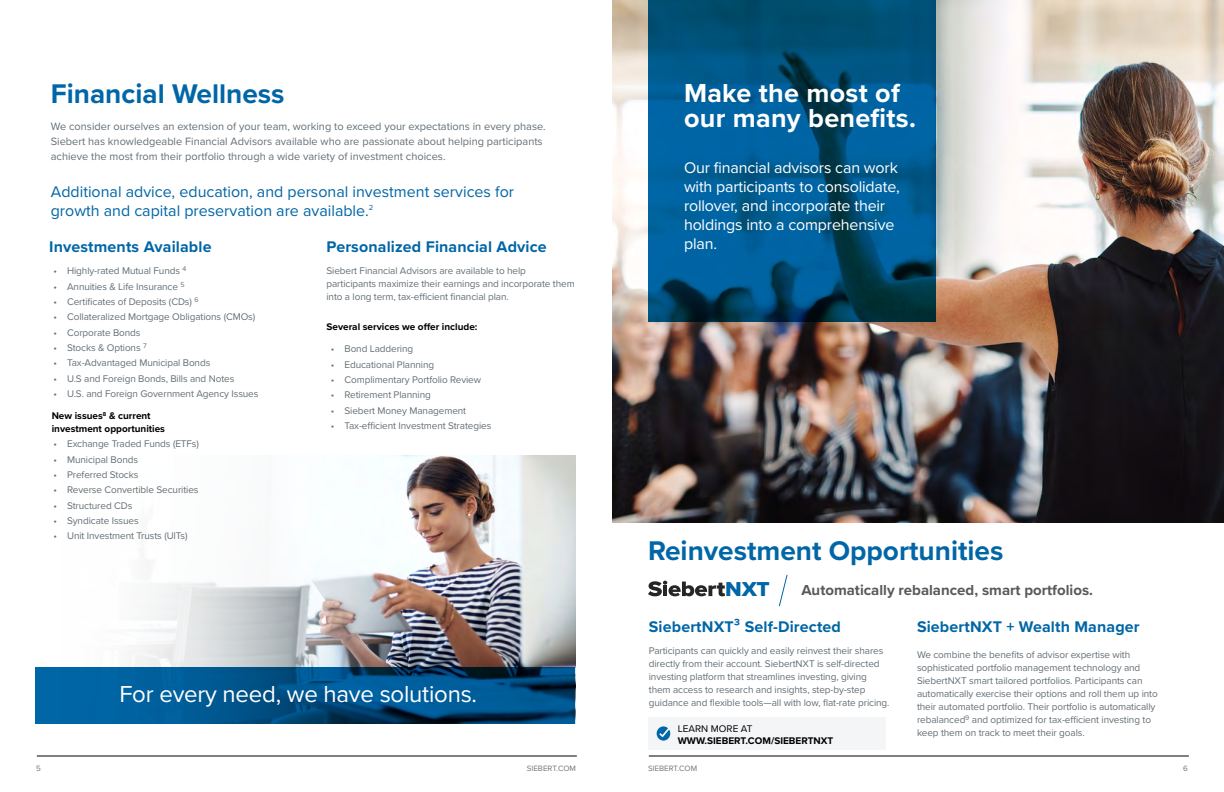
<style>
.page{position:relative;width:1224px;height:792px;background:#fff}
.page>*{position:absolute;margin:0;border:0;box-sizing:border-box;transform-origin:0 0}
.t1{font:700 28px "Proxima Nova";color:#0066a6}
.t2{font:700 27px/25px "Proxima Nova";letter-spacing:.01em;color:#fff}
.t3{font:24px "Proxima Nova";letter-spacing:-.01em;color:#fff}
.t4{font:20.9px "Proxima Nova Extrabld";color:#0066a6;scale:1.08 1}
.t5{font:16px/19px "Proxima Nova";letter-spacing:-.01em;color:#fff}
.t6{font:16px/19px "Proxima Nova";color:#0066a6}
.t7{font:700 16px "Proxima Nova";letter-spacing:.01em;color:#0066a6}
.t8{font:700 15px "Proxima Nova";color:#58595b}
.t9{font:11px/15px "Proxima Nova";color:#646f76}
.t10{font:10px/13px "Proxima Nova";letter-spacing:-.01em;color:#646f76}
.t11{font:700 10px/13px "Proxima Nova";color:#000}
.t12{font:10px "Proxima Nova";color:#000}
.t13{font:8px "Proxima Nova";color:#6f767b}
</style>
<div class="page">
<hr style="left:649px;top:756px;width:540px;height:1px;background:#000">
<hr style="left:37px;top:756px;width:540px;height:1px;background:#000">
<img style="left:612px;top:0;width:612px;height:523px">
<svg style="left:649px;top:0;width:287px;height:321px;background:#005483"></svg>
<img style="left:135px;top:456px;width:440px;height:211px">
<svg style="left:35px;top:667px;width:540px;height:57px;background:#005187"></svg>
<svg style="left:648px;top:581px;width:77px;height:15px"></svg>
<svg style="left:779px;top:574px;width:9px;height:33px"></svg>
<div style="left:648px;top:717px;width:238px;height:33px;background:#f3f5f6"></div>
<svg style="left:657px;top:726px;width:13px;height:15px"></svg>
<h1 class="t1" style="left:51px;top:73px;width:235px">Financial Wellness</h1>
<p class="t9" style="left:51px;top:119px;width:496px">We consider ourselves an extension of your team, working to exceed your expectations in every phase.<br>Siebert has knowledgeable Financial Advisors available who are passionate about helping participants achieve the most from their portfolio through a wide variety of investment choices.</p>
<h3 class="t6" style="left:51px;top:182px;width:465px">Additional advice, education, and personal investment services for growth and capital preservation are available.<sup>2</sup></h3>
<h3 class="t7" style="left:49px;top:235px;width:164px">Investments Available</h3>
<p class="t10" style="left:54px;top:264px;width:134px">• Highly-rated Mutual Funds <sup>4</sup></p>
<p class="t10" style="left:54px;top:279px;width:133px">• Annuities &amp; Life Insurance <sup>5</sup></p>
<p class="t10" style="left:54px;top:295px;width:146px">• Certificates of Deposits (CDs) <sup>6</sup></p>
<p class="t10" style="left:54px;top:310px;width:203px">• Collateralized Mortgage Obligations (CMOs)</p>
<p class="t10" style="left:54px;top:325px;width:88px">• Corporate Bonds</p>
<p class="t10" style="left:54px;top:341px;width:95px">• Stocks &amp; Options <sup>7</sup></p>
<p class="t10" style="left:54px;top:356px;width:158px">• Tax-Advantaged Municipal Bonds</p>
<p class="t10" style="left:54px;top:371px;width:182px">• U.S and Foreign Bonds, Bills and Notes</p>
<p class="t10" style="left:54px;top:387px;width:206px">• U.S. and Foreign Government Agency Issues</p>
<p class="t11" style="left:52px;top:409px;width:115px">New issues<sup>8</sup> &amp; current investment opportunities</p>
<p class="t10" style="left:54px;top:437px;width:147px">• Exchange Traded Funds (ETFs)</p>
<p class="t10" style="left:54px;top:452px;width:86px">• Municipal Bonds</p>
<p class="t10" style="left:54px;top:468px;width:86px">• Preferred Stocks</p>
<p class="t10" style="left:54px;top:483px;width:146px">• Reverse Convertible Securities</p>
<p class="t10" style="left:54px;top:498px;width:80px">• Structured CDs</p>
<p class="t10" style="left:54px;top:514px;width:87px">• Syndicate Issues</p>
<p class="t10" style="left:54px;top:529px;width:136px">• Unit Investment Trusts (UITs)</p>
<h3 class="t7" style="left:326px;top:235px;width:222px">Personalized Financial Advice</h3>
<p class="t10" style="left:326px;top:264px;width:250px">Siebert Financial Advisors are available to help participants maximize their earnings and incorporate them into a long term, tax-efficient financial plan.</p>
<p class="t11" style="left:326px;top:320px;width:152px">Several services we offer include:</p>
<p class="t10" style="left:331px;top:342px;width:84px">• Bond Laddering</p>
<p class="t10" style="left:331px;top:357px;width:105px">• Educational Planning</p>
<p class="t10" style="left:331px;top:373px;width:152px">• Complimentary Portfolio Review</p>
<p class="t10" style="left:331px;top:388px;width:101px">• Retirement Planning</p>
<p class="t10" style="left:331px;top:403px;width:137px">• Siebert Money Management</p>
<p class="t10" style="left:331px;top:419px;width:162px">• Tax-efficient Investment Strategies</p>
<h3 class="t3" style="left:119px;top:676px;width:359px">For every need, we have solutions.</h3>
<h2 class="t2" style="left:684px;top:80px;width:234px">Make the most of our many benefits.</h2>
<h3 class="t5" style="left:684px;top:157px;width:217px">Our financial advisors can work with participants to consolidate, rollover, and incorporate their holdings into a comprehensive plan.</h3>
<h1 class="t1" style="left:648px;top:529px;width:357px">Reinvestment Opportunities</h1>
<h3 class="t4" style="left:725px;top:574px;width:43px">NXT</h3>
<h3 class="t8" style="left:802px;top:578px;width:293px">Automatically rebalanced, smart portfolios.</h3>
<h3 class="t7" style="left:649px;top:615px;width:194px">SiebertNXT³ Self-Directed</h3>
<p class="t10" style="left:649px;top:644px;width:242px">Participants can quickly and easily reinvest their shares directly from their account. SiebertNXT is self-directed investing platform that streamlines investing, giving them access to research and insights, step-by-step guidance and flexible tools—all with low, flat-rate pricing.</p>
<p class="t12" style="left:678px;top:721px;width:76px">LEARN MORE AT</p>
<p class="t11" style="left:678px;top:734px;width:157px">WWW.SIEBERT.COM/SIEBERTNXT</p>
<h3 class="t7" style="left:917px;top:615px;width:224px">SiebertNXT + Wealth Manager</h3>
<p class="t10" style="left:917px;top:648px;width:242px">We combine the benefits of advisor expertise with sophisticated portfolio management technology and SiebertNXT smart tailored portfolios. Participants can automatically exercise their options and roll them up into their automated portfolio. Their portfolio is automatically rebalanced<sup>9</sup> and optimized for tax-efficient investing to keep them on track to meet their goals.</p>
<p class="t13" style="left:36px;top:763px;width:6px">5</p>
<p class="t13" style="left:527px;top:763px;width:51px">SIEBERT.COM</p>
<p class="t13" style="left:648px;top:763px;width:51px">SIEBERT.COM</p>
<p class="t13" style="left:1183px;top:763px;width:6px">6</p>
</div>
